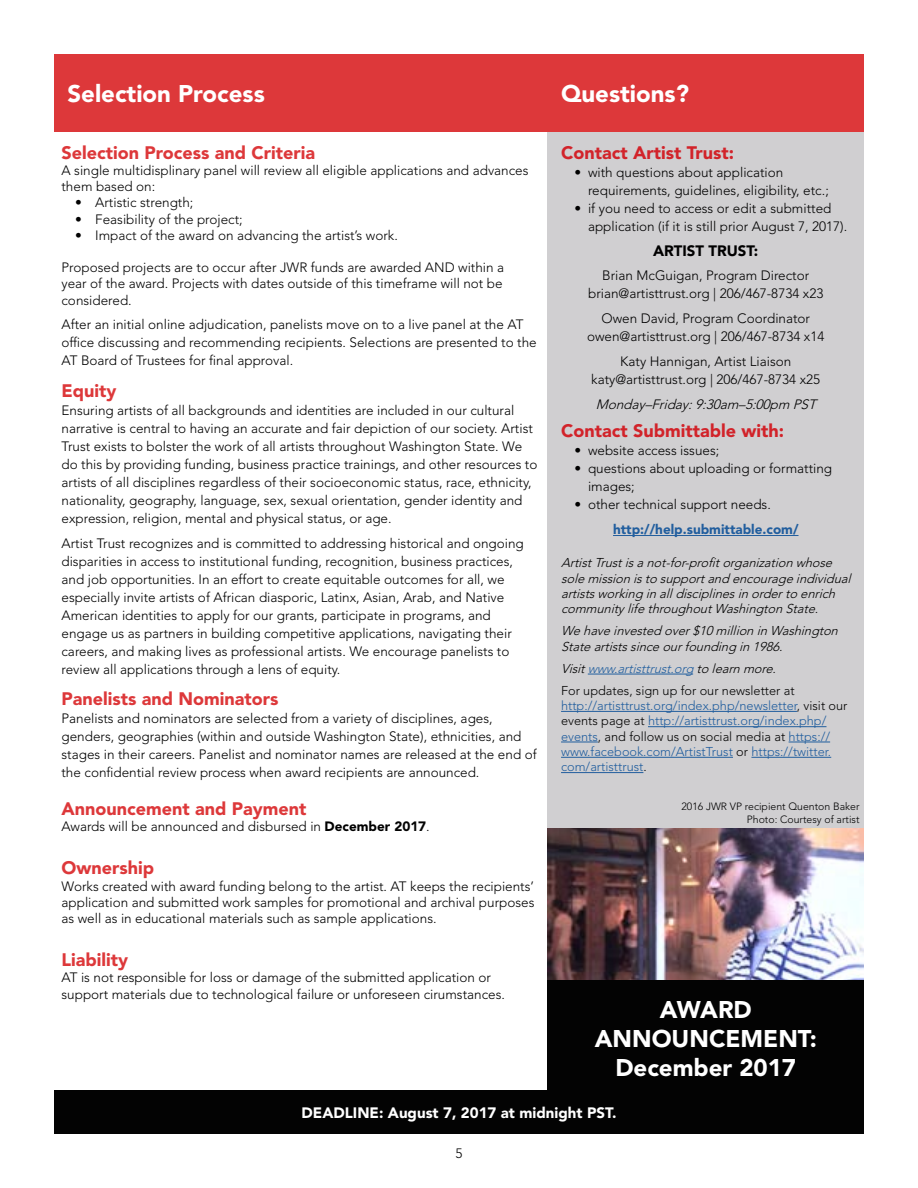
<style>
.page{position:relative;width:918px;height:1188px;background:#fff}
.page>*{position:absolute;margin:0;border:0;box-sizing:border-box;transform-origin:0 0}
.t1{font:900 24px/28.8px "Avenir LT Std";color:#fff;text-align:center}
.t2{font:900 18px "Avenir LT Std";color:#dd383a}
.t3{font:900 18px "Avenir LT Std";color:#d2232a}
.t4{font:900 15px "Avenir LT Std";color:#fff}
.t5{font:900 15px "Avenir LT Std";color:#000}
.t6{font:300 13.5px/18px "Avenir LT Std";color:#000}
.t7{font:300 13.5px/16.2px "Avenir LT Std";color:#030303}
.t8{font:italic 300 13.5px "Avenir LT Std";color:#000}
.t9{font:900 13.5px "Avenir LT Std";color:#215e9e}
.t10{font:italic 300 12.75px/15.3px "Avenir LT Std";color:#000}
.t11{font:300 12.75px/15.3px "Avenir LT Std";color:#215e9e}
.t12{font:300 12.75px/22px "Avenir LT Std";color:#030303}
.t13{font:300 10.5px/12.6px "Avenir LT Std";color:#000;text-align:right}
.s1{font-weight:900}
.s2{font-weight:900;color:#030303}
.s3{color:#030303}
.s4{font-style:italic;color:#000}
.s5{font-style:italic;color:#215e9e}
</style>
<div class="page">
<div style="left:548px;top:132px;width:316px;height:958px;background:#d0cfd1"></div>
<hr style="left:613px;top:535px;width:186px;height:1px;background:#215e9e">
<hr style="left:588px;top:674px;width:105px;height:1px;background:#215e9e">
<hr style="left:561px;top:711px;width:236px;height:1px;background:#215e9e">
<hr style="left:648px;top:726px;width:178px;height:1px;background:#215e9e">
<hr style="left:561px;top:742px;width:37px;height:1px;background:#215e9e">
<hr style="left:789px;top:742px;width:41px;height:1px;background:#215e9e">
<hr style="left:561px;top:757px;width:172px;height:1px;background:#215e9e">
<hr style="left:751px;top:757px;width:80px;height:1px;background:#215e9e">
<hr style="left:561px;top:772px;width:82px;height:1px;background:#215e9e">
<div style="left:54px;top:54px;width:494px;height:78px;background:#dd383a"></div>
<div style="left:548px;top:54px;width:316px;height:78px;background:#dd383a"></div>
<div style="left:54px;top:1090px;width:810px;height:44px;background:#030303"></div>
<img style="left:548px;top:828px;width:316px;height:153px">
<div style="left:548px;top:981px;width:316px;height:114px;background:#030303"></div>
<h1 class="t1" style="left:68px;top:79px;width:199px">Selection Process</h1>
<h1 class="t1" style="left:561px;top:79px;width:129px">Questions?</h1>
<h2 class="t2" style="left:62px;top:142px;width:255px">Selection Process and Criteria</h2>
<p class="t7" style="left:62px;top:162px;width:469px">A single multidisplinary panel will review all eligible applications and advances them based on:</p>
<p class="t7" style="left:75px;top:195px;width:120px">• Artistic strength;</p>
<p class="t7" style="left:75px;top:211px;width:169px">• Feasibility of the project;</p>
<p class="t7" style="left:75px;top:227px;width:324px">• Impact of the award on advancing the artist’s work.</p>
<p class="t7" style="left:62px;top:260px;width:444px;text-align:justify">Proposed projects are to occur after JWR funds are awarded AND within a year of the award. Projects with dates outside of this timeframe will not be considered.</p>
<p class="t6" style="left:62px;top:316px;width:477px">After an initial online adjudication, panelists move on to a live panel at the AT office discussing and recommending recipients. Selections are presented to the<br>AT Board of Trustees for final approval.</p>
<h2 class="t2" style="left:62px;top:380px;width:57px">Equity</h2>
<p class="t6" style="left:62px;top:401px;width:477px">Ensuring artists of all backgrounds and identities are included in our cultural narrative is central to having an accurate and fair depiction of our society. Artist Trust exists to bolster the work of all artists throughout Washington State. We do this by providing funding, business practice trainings, and other resources to artists of all disciplines regardless of their socioeconomic status, race, ethnicity, nationality, geography, language, sex, sexual orientation, gender identity and expression, religion, mental and physical status, or age.</p>
<p class="t6" style="left:62px;top:534px;width:464px">Artist Trust recognizes and is committed to addressing historical and ongoing disparities in access to institutional funding, recognition, business practices, and job opportunities. In an effort to create equitable outcomes for all, we especially invite artists of African diasporic, Latinx, Asian, Arab, and Native American identities to apply for our grants, participate in programs, and engage us as partners in building competitive applications, navigating their careers, and making lives as professional artists. We encourage panelists to review all applications through a lens of equity.</p>
<h2 class="t2" style="left:62px;top:688px;width:218px">Panelists and Nominators</h2>
<p class="t6" style="left:62px;top:710px;width:477px">Panelists and nominators are selected from a variety of disciplines, ages, genders, geographies (within and outside Washington State), ethnicities, and stages in their careers. Panelist and nominator names are released at the end of the confidential review process when award recipients are announced.</p>
<h2 class="t2" style="left:62px;top:798px;width:246px">Announcement and Payment</h2>
<p class="t6" style="left:62px;top:818px;width:370px">Awards will be announced and disbursed in <span class="s1">December</span> <span class="s2">2017</span><span class="s3">.</span></p>
<h2 class="t2" style="left:62px;top:857px;width:94px">Ownership</h2>
<p class="t6" style="left:62px;top:878px;width:474px;line-height:16.2px;text-align:justify">Works created with award funding belong to the artist. AT keeps the recipients’ application and submitted work samples for promotional and archival purposes as well as in educational materials such as sample applications.</p>
<h2 class="t2" style="left:62px;top:949px;width:68px">Liability</h2>
<p class="t6" style="left:62px;top:970px;width:445px;line-height:16.2px">AT is not responsible for loss or damage of the submitted application or support materials due to technological failure or unforeseen cirumstances.</p>
<h2 class="t3" style="left:561px;top:142px;width:174px">Contact Artist Trust:</h2>
<p class="t6" style="left:588px;top:163px;width:242px;text-indent:-14px">• with questions about application requirements, guidelines, eligibility, etc.;</p>
<p class="t6" style="left:588px;top:199px;width:261px;text-indent:-14px">• if you need to access or edit a submitted application (if it is still prior August 7, 2017).</p>
<p class="t5" style="left:653px;top:241px;width:107px">ARTIST TRUST:</p>
<p class="t6" style="left:588px;top:267px;width:237px;text-align:center">Brian McGuigan, Program Director brian@artisttrust.org | 206/467-8734 x23</p>
<p class="t6" style="left:587px;top:310px;width:239px;text-align:center">Owen David, Program Coordinator owen@artisttrust.org | 206/467-8734 x14</p>
<p class="t6" style="left:591px;top:352px;width:231px;text-align:center">Katy Hannigan, Artist Liaison katy@artisttrust.org | 206/467-8734 x25</p>
<p class="t8" style="left:596px;top:396px;width:226px">Monday–Friday:9:30am–5:00pm PST</p>
<h2 class="t3" style="left:561px;top:420px;width:224px">Contact Submittable with:</h2>
<p class="t6" style="left:575px;top:442px;width:146px">• website access issues;</p>
<p class="t6" style="left:588px;top:460px;width:246px;text-indent:-14px">• questions about uploading or formatting images;</p>
<p class="t6" style="left:575px;top:496px;width:198px">• other technical support needs.</p>
<p class="t9" style="left:613px;top:521px;width:187px">http://help.submittable.com/</p>
<p class="t10" style="left:561px;top:555px;width:295px">ArtistTrustisanot-for-profitorganizationwhose solemissionisto supportand encourageindividual artistsworking inalldisciplinesinorderto enrich communitylifethroughoutWashingtonState.</p>
<p class="t10" style="left:561px;top:623px;width:282px">Wehaveinvested over$10millioninWashington<br>Stateartistssinceourfounding in1986.</p>
<p class="t12" style="left:561px;top:657px;width:235px"><span class="s4">Visit</span><span class="s5">www.artisttrust.org</span> <span class="s4">to learnmore.<br></span>For updates, sign up for our newsletter at</p>
<p class="t11" style="left:561px;top:698px;width:288px">http://artisttrust.org/index.php/newsletter<span class="s3">, visit our events page at</span> http://artisttrust.org/index.php/ events<span class="s3">, and follow us on social media at</span> https:// www.facebook.com/ArtistTrust <span class="s3">or</span> https://twitter. com/artisttrust<span class="s3">.</span></p>
<p class="t13" style="left:681px;top:800px;width:180px">2016 JWR VP recipient Quenton Baker<br>Photo: Courtesy of artist</p>
<h1 class="t1" style="left:595px;top:995px;width:223px">AWARD<br>ANNOUNCEMENT:<br>December 2017</h1>
<p class="t4" style="left:302px;top:1104px;width:316px">DEADLINE: August 7, 2017 at midnight PST.</p>
<p class="t7" style="left:455px;top:1145px;width:9px">5</p>
</div>
